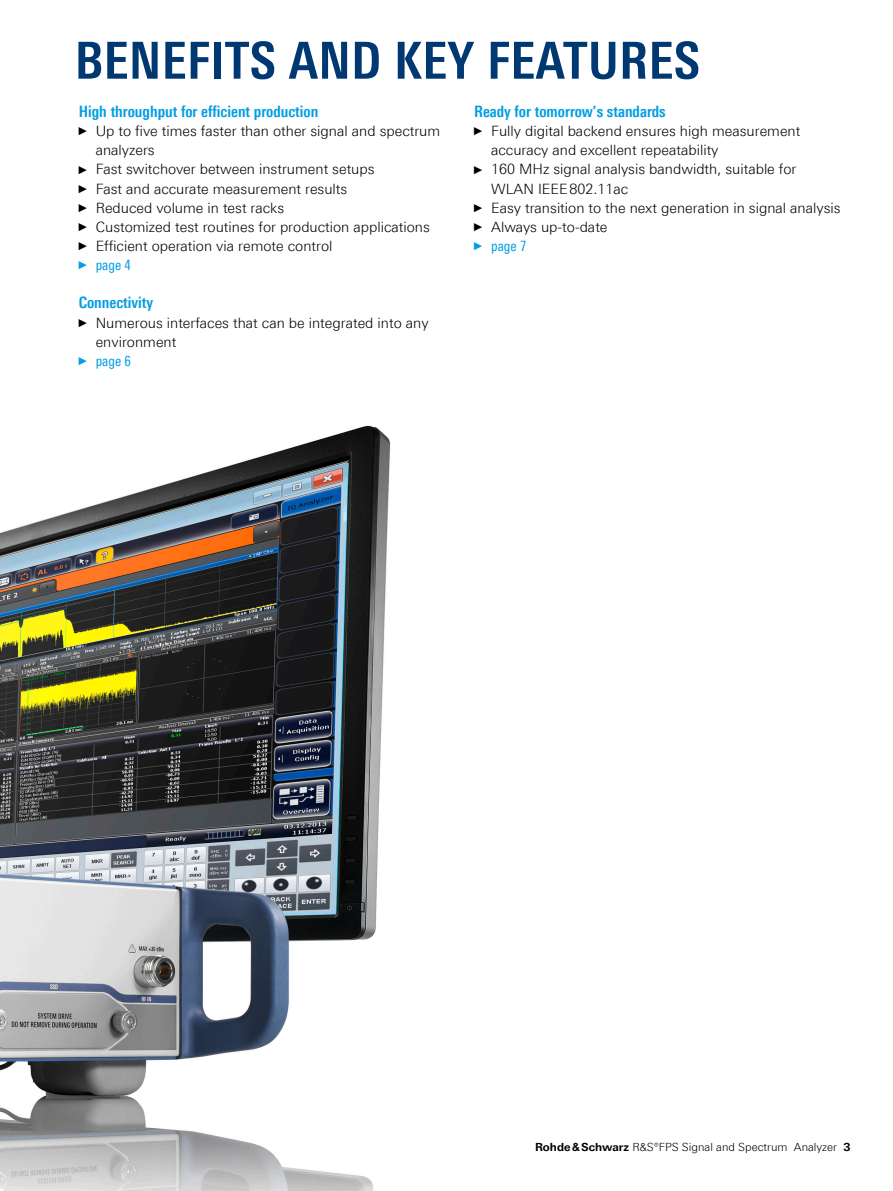
<style>
.page{position:relative;width:893px;height:1191px;background:#fff}
.page>*{position:absolute;margin:0;border:0;box-sizing:border-box;transform-origin:0 0}
.t1{font:700 51px "Linotype Univers 620 Cn";letter-spacing:.01em;color:#003872}
.t2{font:700 15.75px "Linotype Univers 620 Cn";color:#009ee3}
.t3{font:300 14.25px/19.2px "Linotype Univers 330";color:#000}
.t4{font:14.25px "Linotype Univers 420 Cn";color:#009ee3}
.t5{font:300 11.25px "Linotype Univers 330";color:#000}
.s1{font-family:"Arial Narrow";font-weight:400;font-size:11.4px}
.s2{font-family:"Arial Narrow";font-size:11.4px}
.s3{font-family:"Linotype Univers 630";font-weight:700}
</style>
<div class="page">
<img style="left:0;top:425px;width:391px;height:766px">
<h1 class="t1" style="left:75px;top:30px;width:626px">BENEFITS AND KEY FEATURES</h1>
<p class="t2" style="left:79px;top:102px;width:241px">High throughput for efficient production</p>
<p class="t3" style="left:79px;top:121px;width:363px"><span class="s1">►</span> Up to five times faster than other signal and spectrum</p>
<p class="t3" style="left:96px;top:140px;width:61px">analyzers</p>
<p class="t3" style="left:79px;top:160px;width:297px"><span class="s1">►</span> Fast switchover between instrument setups</p>
<p class="t3" style="left:79px;top:179px;width:270px"><span class="s1">►</span> Fast and accurate measurement results</p>
<p class="t3" style="left:79px;top:198px;width:207px"><span class="s1">►</span> Reduced volume in test racks</p>
<p class="t3" style="left:79px;top:217px;width:353px"><span class="s1">►</span> Customized test routines for production applications</p>
<p class="t3" style="left:79px;top:236px;width:255px"><span class="s1">►</span> Efficient operation via remote control</p>
<p class="t4" style="left:79px;top:257px;width:54px"><span class="s2">►</span> page 4</p>
<p class="t2" style="left:79px;top:293px;width:76px">Connectivity</p>
<p class="t3" style="left:96px;top:313px;width:334px;text-indent:-17px"><span class="s1">►</span> Numerous interfaces that can be integrated into any environment</p>
<p class="t4" style="left:79px;top:352px;width:54px"><span class="s2">►</span> page 6</p>
<p class="t2" style="left:474px;top:102px;width:193px">Ready for tomorrow’s standards</p>
<p class="t3" style="left:474px;top:121px;width:328px"><span class="s1">►</span> Fully digital backend ensures high measurement</p>
<p class="t3" style="left:491px;top:140px;width:229px">accuracy and excellent repeatability</p>
<p class="t3" style="left:474px;top:160px;width:324px"><span class="s1">►</span> 160 MHz signal analysis bandwidth, suitable for</p>
<p class="t3" style="left:491px;top:179px;width:139px">WLAN IEEE802.11ac</p>
<p class="t3" style="left:474px;top:198px;width:368px"><span class="s1">►</span> Easy transition to the next generation in signal analysis</p>
<p class="t3" style="left:474px;top:217px;width:135px"><span class="s1">►</span> Always up-to-date</p>
<p class="t4" style="left:474px;top:238px;width:54px"><span class="s2">►</span> page 7</p>
<p class="t5" style="left:535px;top:1140px;width:317px"><span class="s3">Rohde&amp;Schwarz</span> R&amp;S®FPS Signal and Spectrum Analyzer <span class="s3">3</span></p>
</div>
